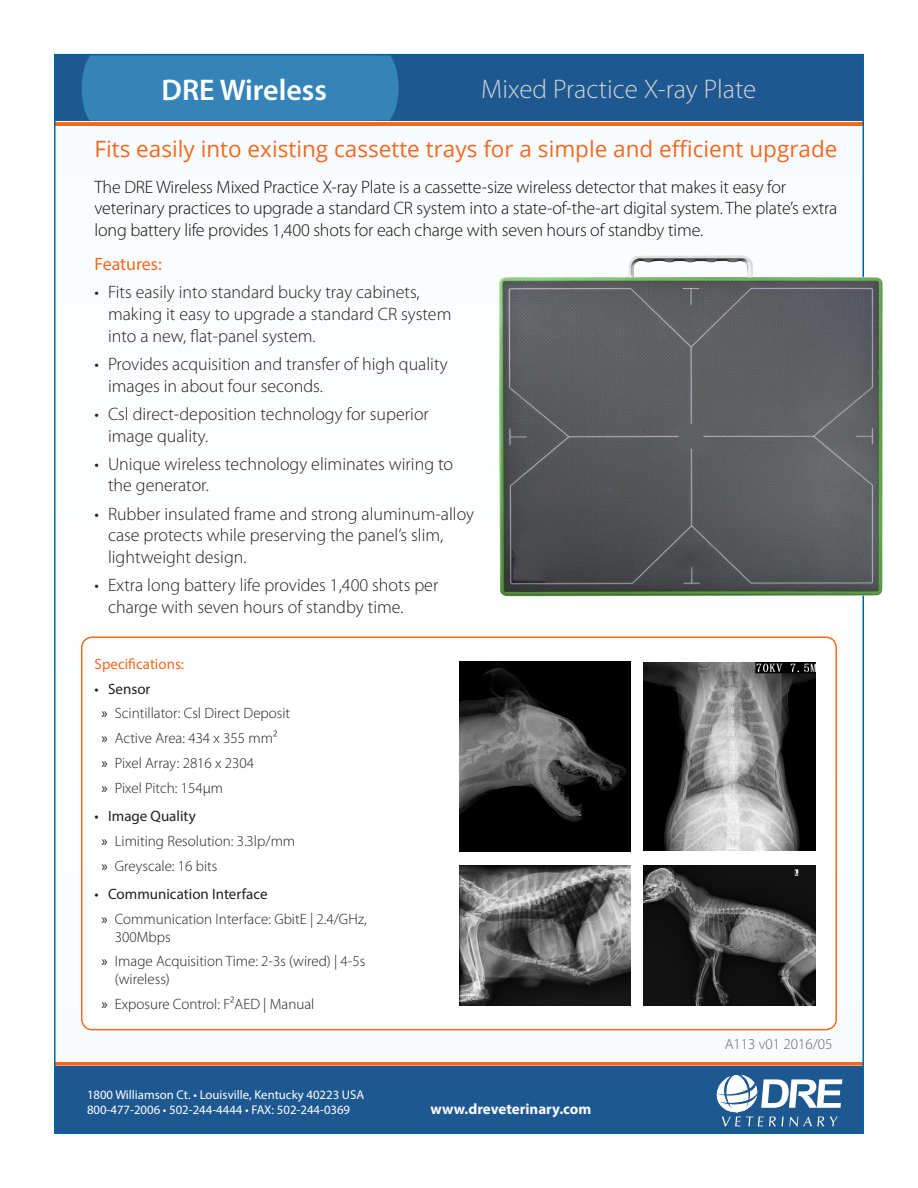
<style>
.page{position:relative;width:918px;height:1188px;background:#fff}
.page>*{position:absolute;margin:0;border:0;box-sizing:border-box;transform-origin:0 0}
.t1{font:600 30px "Myriad Pro";color:#fff}
.t2{font:300 27px "Myriad Pro";color:#d1d2d4}
.Green_Header{font:22.5px "Open Sans";color:#f36821}
.t3{font:300 18px/21.6px "Myriad Pro";color:#231f20}
.Paragraph{font:300 18px/21.6px "Myriad Pro";letter-spacing:-.01em;color:#0e0f0e}
.Feature_Bullets{font:18px "Myriad Pro";color:#f36821}
.t4{font:300 15px/18px "Myriad Pro";color:#231f20}
.t5{font:15px "Myriad Pro";color:#231f20}
.t6{font:700 15px "Myriad Pro";color:#fbfbfc}
.Feature_Bullets-2{font:15px "Myriad Pro";color:#f36821}
.t7{font:300 15px "Myriad Pro";color:#646464}
.t8{font:12.75px/15.3px "Myriad Pro";color:#fff}
.s1{font-weight:400}
</style>
<div class="page">
<div style="left:55px;top:115px;width:808px;height:954px;background:#fbfdfe"></div>
<div style="left:57px;top:57px;width:804px;height:64px;background:#1e5890"></div>
<div style="left:55px;top:121px;width:808px;height:5px;background:#f36821"></div>
<hr style="left:55px;top:121px;width:808px;height:1px;background:#fff">
<svg style="left:57px;top:1062px;width:804px;height:4px;background:#f37433"></svg>
<div style="left:57px;top:1066px;width:804px;height:65px;background:#1e5890"></div>
<svg style="left:717px;top:1075px;width:125px;height:52px"></svg>
<div style="left:82px;top:56px;width:317px;height:65px;background:#3484ba"></div>
<img style="left:499px;top:247px;width:384px;height:376px">
<div style="left:82px;top:637px;width:754px;height:393px;background:#fff;border-radius:11px"></div>
<div style="left:81px;top:636px;width:756px;height:394px;border:2px solid #f36821;border-radius:11px"></div>
<img style="left:644px;top:662px;width:172px;height:188px">
<img style="left:459px;top:661px;width:171px;height:190px">
<img style="left:459px;top:866px;width:172px;height:140px">
<img style="left:644px;top:866px;width:172px;height:140px">
<h1 class="t1" style="left:162px;top:71px;width:167px">DRE Wireless</h1>
<h2 class="t2" style="left:481px;top:74px;width:277px">Mixed Practice X-ray Plate</h2>
<p class="Green_Header" style="left:94px;top:134px;width:744px">Fits easily into existing cassette trays for a simple and efficient upgrade</p>
<p class="Paragraph" style="left:94px;top:176px;width:744px">The DRE Wireless Mixed Practice X-ray Plate is a cassette-size wireless detector that makes it easy for veterinary practices to upgrade a standard CR system into a state-of-the-art digital system. The plate’s extra long battery life provides 1,400 shots for each charge with seven hours of standby time.</p>
<p class="Feature_Bullets" style="left:94px;top:253px;width:69px">Features:</p>
<p class="t3" style="left:108px;top:282px;width:345px;text-indent:-14px">• Fits easily into standard bucky tray cabinets, making it easy to upgrade a standard CR system into a new, flat-panel system.</p>
<p class="t3" style="left:108px;top:353px;width:341px;text-indent:-14px">• Provides acquisition and transfer of high quality images in about four seconds.</p>
<p class="t3" style="left:108px;top:403px;width:322px;text-indent:-14px">• Csl direct-deposition technology for superior image quality.</p>
<p class="t3" style="left:108px;top:453px;width:347px;text-indent:-14px">• Unique wireless technology eliminates wiring to the generator.</p>
<p class="t3" style="left:108px;top:503px;width:368px;text-indent:-14px">• Rubber insulated frame and strong aluminum-alloy case protects while preserving the panel’s slim, lightweight design.</p>
<p class="t3" style="left:108px;top:575px;width:332px;text-indent:-14px">• Extra long battery life provides 1,400 shots per charge with seven hours of standby time.</p>
<p class="Feature_Bullets-2" style="left:95px;top:655px;width:91px">Specifications:</p>
<p class="t5" style="left:95px;top:679px;width:57px">• Sensor</p>
<p class="t4" style="left:101px;top:705px;width:190px"><span class="s1">»</span> Scintillator: Csl Direct Deposit</p>
<p class="t4" style="left:101px;top:729px;width:178px"><span class="s1">»</span> Active Area: 434 x 355 mm²</p>
<p class="t4" style="left:101px;top:754px;width:154px"><span class="s1">»</span> Pixel Array: 2816 x 2304</p>
<p class="t4" style="left:101px;top:779px;width:123px"><span class="s1">»</span> Pixel Pitch: 154μm</p>
<p class="t5" style="left:95px;top:807px;width:103px">• Image Quality</p>
<p class="t4" style="left:101px;top:832px;width:195px"><span class="s1">»</span> Limiting Resolution: 3.3lp/mm</p>
<p class="t4" style="left:101px;top:857px;width:118px"><span class="s1">»</span> Greyscale: 16 bits</p>
<p class="t5" style="left:95px;top:885px;width:174px">• Communication Interface</p>
<p class="t4" style="left:115px;top:910px;width:253px;text-indent:-14px"><span class="s1">»</span> Communication Interface: GbitE | 2.4/GHz,<br>300Mbps</p>
<p class="t4" style="left:115px;top:953px;width:252px;text-indent:-14px"><span class="s1">»</span> Image Acquisition Time: 2-3s (wired) | 4-5s (wireless)</p>
<p class="t4" style="left:101px;top:995px;width:215px"><span class="s1">»</span> Exposure Control: F²AED | Manual</p>
<p class="t8" style="left:87px;top:1087px;width:279px">1800 Williamson Ct. • Louisville, Kentucky 40223 USA<br>800-477-2006 • 502-244-4444 • FAX: 502-244-0369</p>
<p class="t6" style="left:431px;top:1099px;width:162px">www.dreveterinary.com</p>
<p class="t7" style="left:725px;top:1036px;width:109px">A113 v01 2016/05</p>
</div>
